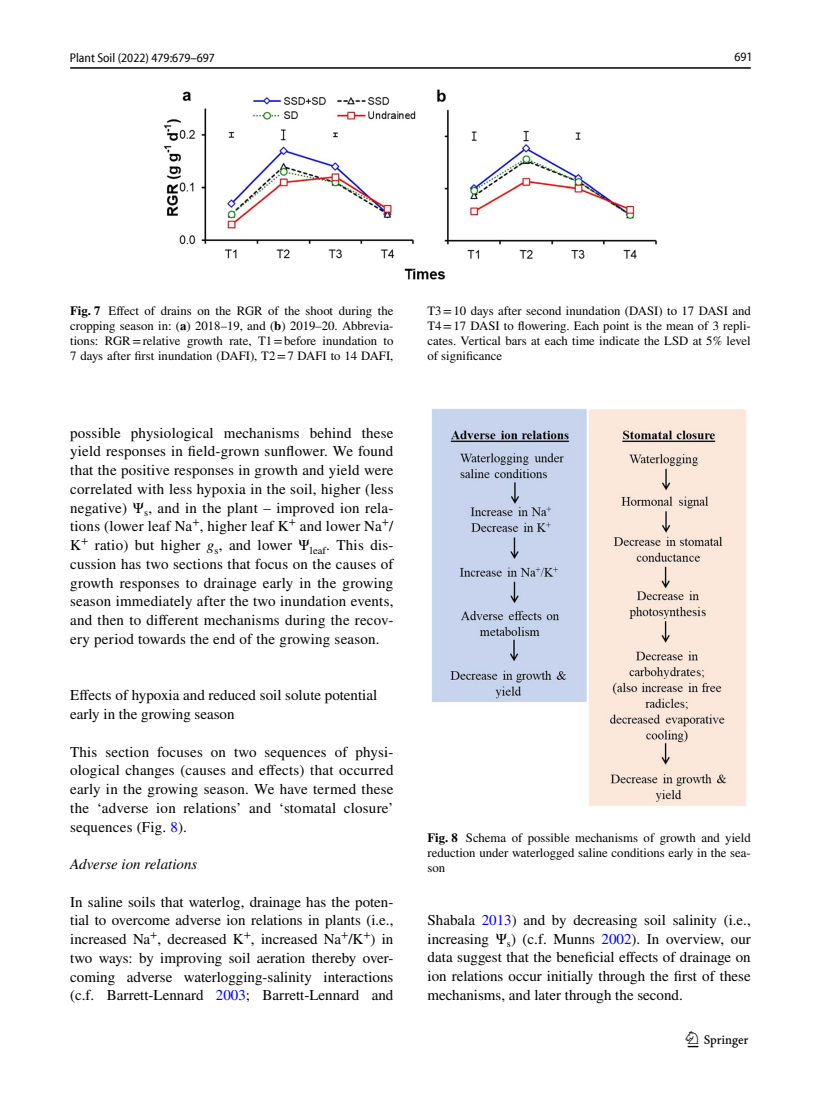
<style>
.page{position:relative;width:821px;height:1106px;background:#fff}
.page>*{position:absolute;margin:0;border:0;box-sizing:border-box;transform-origin:0 0}
.t1{font:22.5px "Springnew Regular 3";color:#000}
.t2{font:15px/18.8px "STIX";color:#000;text-align:justify}
.t3{font:italic 15px "STIX";color:#000}
.t4{font:12.75px/15px "STIX";color:#000;text-align:justify}
.t5{font:semi-condensed 12.75px "Myriad Pro Unic";color:#000}
.t6{font:12.75px "Myriad Pro Unic Semi Condensed 2";color:#000}
.s1{font-weight:700}
.s2{font-style:italic}
.s3{color:#00f}
</style>
<div class="page">
<hr style="left:70px;top:67px;width:680px;height:2px;background:#000">
<img style="left:164px;top:89px;width:493px;height:191px">
<img style="left:432px;top:408px;width:314px;height:398px">
<p class="t5" style="left:70px;top:53px;width:147px">Plant Soil (2022) 479:679–697</p>
<p class="t6" style="left:734px;top:52px;width:20px">691</p>
<p class="t4" style="left:70px;top:304px;width:325px"><span class="s1">Fig. 7</span> Effect of drains on the RGR of the shoot during the cropping season in: (<span class="s1">a</span>) 2018–19, and (<span class="s1">b</span>) 2019–20. Abbrevia&shy;tions: RGR=relative growth rate, T1=before inundation to 7 days after first inundation (DAFI), T2=7 DAFI to 14 DAFI,</p>
<p class="t4" style="left:427px;top:304px;width:325px">T3=10 days after second inundation (DASI) to 17 DASI and T4=17 DASI to flowering. Each point is the mean of 3 repli&shy;cates. Vertical bars at each time indicate the LSD at 5% level of significance</p>
<p class="t2" style="left:70px;top:424px;width:325px">possible physiological mechanisms behind these yield responses in field-grown sunflower. We found that the positive responses in growth and yield were correlated with less hypoxia in the soil, higher (less negative) Ψ<sub>s</sub>, and in the plant – improved ion rela&shy;tions (lower leaf Na<sup>+</sup>, higher leaf K<sup>+</sup> and lower Na<sup>+</sup>/ K<sup>+</sup> ratio) but higher <span class="s2">g</span><sub>s</sub>, and lower Ψ<sub>leaf</sub>. This dis&shy;cussion has two sections that focus on the causes of growth responses to drainage early in the growing season immediately after the two inundation events, and then to different mechanisms during the recov&shy;ery period towards the end of the growing season.</p>
<p class="t2" style="left:70px;top:687px;width:309px">Effects of hypoxia and reduced soil solute potential early in the growing season</p>
<p class="t2" style="left:70px;top:743px;width:325px">This section focuses on two sequences of physi&shy;ological changes (causes and effects) that occurred early in the growing season. We have termed these the ‘adverse ion relations’ and ‘stomatal closure’ sequences (Fig. <span class="s3">8</span>).</p>
<p class="t3" style="left:70px;top:853px;width:129px">Adverse ion relations</p>
<p class="t2" style="left:70px;top:893px;width:325px">In saline soils that waterlog, drainage has the poten&shy;tial to overcome adverse ion relations in plants (i.e., increased Na<sup>+</sup>, decreased K<sup>+</sup>, increased Na<sup>+</sup>/K<sup>+</sup>) in two ways: by improving soil aeration thereby over&shy;coming adverse waterlogging-salinity interactions (c.f. Barrett-Lennard <span class="s3">2003</span>; Barrett-Lennard and</p>
<p class="t4" style="left:427px;top:830px;width:325px"><span class="s1">Fig. 8</span> Schema of possible mechanisms of growth and yield reduction under waterlogged saline conditions early in the sea&shy;son</p>
<p class="t2" style="left:427px;top:911px;width:325px">Shabala <span class="s3">2013</span>) and by decreasing soil salinity (i.e., increasing Ψ<sub>s</sub>) (c.f. Munns <span class="s3">2002</span>). In overview, our data suggest that the beneficial effects of drainage on ion relations occur initially through the first of these mechanisms, and later through the second.</p>
<h1 class="t1" style="left:687px;top:1031px;width:62px">1 3</h1>
</div>
